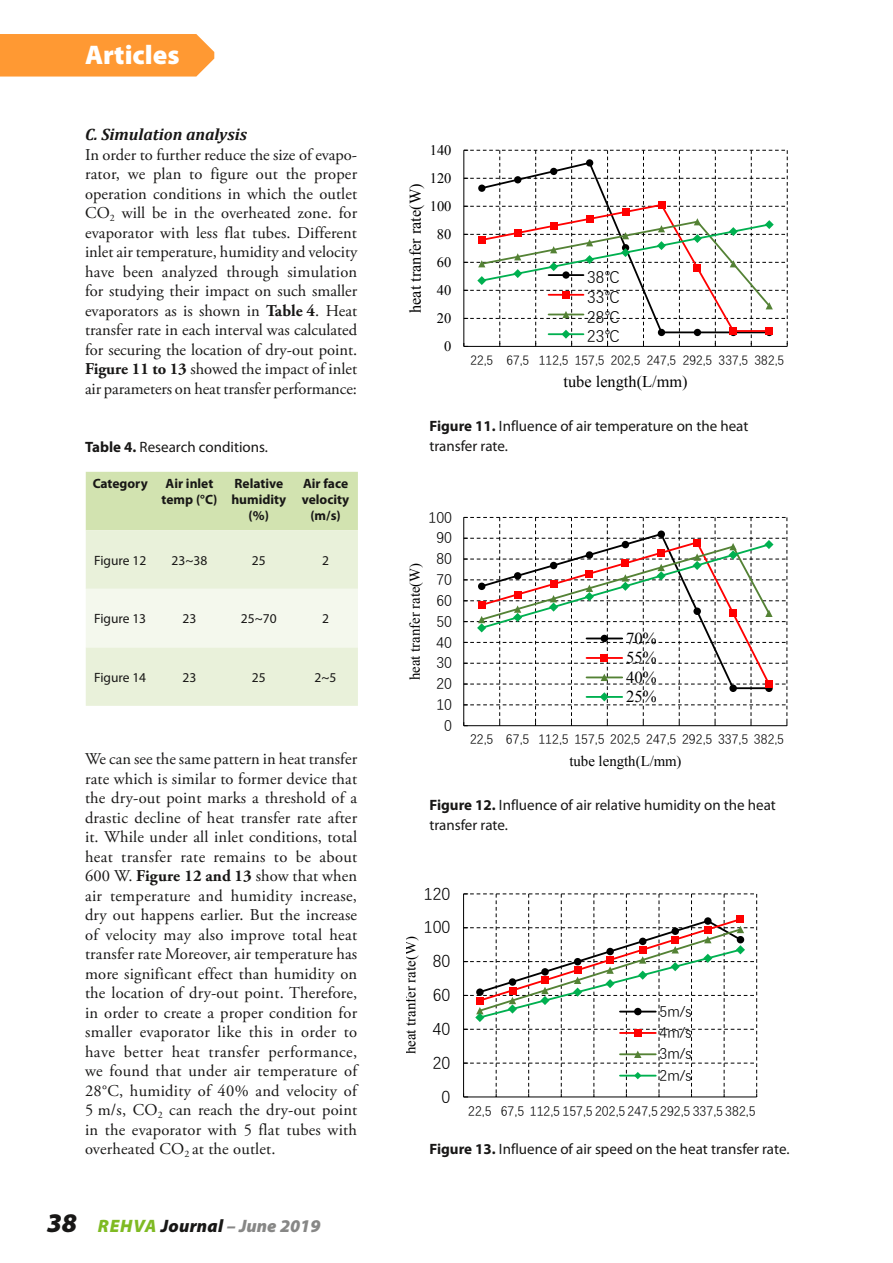
<style>
.page{position:relative;width:893px;height:1263px;background:#fff}
.page>*{position:absolute;margin:0;border:0;box-sizing:border-box;transform-origin:0 0}
.t1{font:900 27px "Myriad Pro";color:#fff}
.t2{font:italic 900 18px "Myriad Pro";letter-spacing:.015em;color:#878786}
.t3{font:16.8px "Deng Xian";color:#000}
.t4{font:16.65px/19.5px "Times New Roman";color:#000;text-align:justify}
.t5{font:16.5px/19.5px "Adobe Garamond Pro";color:#181716;text-align:justify}
.t6{font:italic 700 16.5px "Cambria";color:#181716}
.t7{font:16.35px "Times New Roman";color:#000}
.t8{font:16.35px/19.6px "Deng Xian";color:#000;text-align:justify}
.t9{font:15px/19.5px "Myriad Pro";color:#181716}
.t10{font:14.85px "Times New Roman";color:#000}
.t11{font:14.85px/21.3px "Deng Xian";color:#000;text-align:justify}
.t12{font:14.55px "Times New Roman";letter-spacing:.005em;color:#000}
.t13{font:700 13.5px/16.2px "Myriad Pro";color:#181716;text-align:center}
.t14{font:13.5px "Myriad Pro";color:#181716}
.t15{font:13.05px "Deng Xian";color:#000}
.t16{font:12.75px "Deng Xian";color:#000}
.s1{font-weight:700}
.s2{font-size:27px;color:#181716}
.s3{color:#7fba23}
.s4{color:#181716}
</style>
<div class="page">
<div style="left:86px;top:472px;width:272px;height:58px;background:#d2e3b0"></div>
<div style="left:86px;top:530px;width:272px;height:176px;background:#e9f1da"></div>
<div style="left:86px;top:589px;width:272px;height:58px;background:#f4f8ed"></div>
<svg style="left:463px;top:150px;width:325px;height:197px"></svg>
<svg style="left:463px;top:517px;width:324px;height:209px"></svg>
<svg style="left:463px;top:893px;width:294px;height:204px"></svg>
<div style="left:0;top:34px;width:214px;height:43px;background:#f93"></div>
<h1 class="t1" style="left:85px;top:37px;width:96px">Articles</h1>
<p class="t6" style="left:85px;top:123px;width:164px">C. Simulation analysis</p>
<p class="t5" style="left:85px;top:145px;width:274px">In order to further reduce the size of evapo&shy;rator, we plan to figure out the proper operation conditions in which the outlet CO<sub>2</sub> will be in the overheated zone. for evaporator with less flat tubes. Different inlet air temperature, humidity and velocity have been analyzed through simulation for studying their impact on such smaller evaporators as is shown in <span class="s1">Table 4</span>. Heat transfer rate in each interval was calculated for securing the location of dry-out point.<br><span class="s1">Figure 11 to 13</span> showed the impact of inlet air parameters on heat transfer performance:</p>
<p class="t9" style="left:85px;top:437px;width:184px"><span class="s1">Table 4.</span> Research conditions.</p>
<p class="t13" style="left:93px;top:475px;width:57px">Category</p>
<p class="t13" style="left:162px;top:475px;width:57px">Air inlet temp (°C)</p>
<p class="t13" style="left:231px;top:475px;width:56px">Relative humidity (%)</p>
<p class="t13" style="left:302px;top:475px;width:49px">Air face velocity (m/s)</p>
<p class="t14" style="left:94px;top:552px;width:54px">Figure 12</p>
<p class="t14" style="left:172px;top:552px;width:37px">23~38</p>
<p class="t14" style="left:252px;top:552px;width:15px">25</p>
<p class="t14" style="left:322px;top:552px;width:8px">2</p>
<p class="t14" style="left:94px;top:610px;width:54px">Figure 13</p>
<p class="t14" style="left:183px;top:610px;width:15px">23</p>
<p class="t14" style="left:241px;top:610px;width:37px">25~70</p>
<p class="t14" style="left:322px;top:610px;width:8px">2</p>
<p class="t14" style="left:94px;top:669px;width:54px">Figure 14</p>
<p class="t14" style="left:183px;top:669px;width:15px">23</p>
<p class="t14" style="left:252px;top:669px;width:15px">25</p>
<p class="t14" style="left:315px;top:669px;width:23px">2~5</p>
<p class="t5" style="left:85px;top:750px;width:274px">We can see the same pattern in heat transfer rate which is similar to former device that the dry-out point marks a threshold of a drastic decline of heat transfer rate after it. While under all inlet conditions, total heat transfer rate remains to be about 600 W. <span class="s1">Figure 12 and 13</span> show that when air temperature and humidity increase, dry out happens earlier. But the increase of velocity may also improve total heat transfer rate Moreover, air temperature has more significant effect than humidity on the location of dry-out point. Therefore, in order to create a proper condition for smaller evaporator like this in order to have better heat transfer performance, we found that under air temperature of 28°C, humidity of 40% and velocity of 5 m/s, CO<sub>2</sub> can reach the dry-out point in the evaporator with 5 flat tubes with overheated CO<sub>2</sub> at the outlet.</p>
<p class="t2" style="left:47px;top:1214px;width:275px"><span class="s2">38</span> <span class="s3">REHVA</span> <span class="s4">Journal</span> – June 2019</p>
<p class="t12" style="left:430px;top:140px;width:23px">140</p>
<p class="t12" style="left:430px;top:168px;width:23px">120</p>
<p class="t7" style="left:404px;top:313px;width:131px;rotate:-90deg">heat tranfer rate(W)</p>
<p class="t12" style="left:430px;top:196px;width:23px">100</p>
<p class="t12" style="left:437px;top:224px;width:16px">80</p>
<p class="t12" style="left:437px;top:252px;width:16px">60</p>
<p class="t12" style="left:437px;top:280px;width:16px">40</p>
<p class="t12" style="left:437px;top:308px;width:16px">20</p>
<p class="t12" style="left:444px;top:336px;width:9px">0</p>
<p class="t8" style="left:587px;top:267px;width:35px">38℃ 33℃ 28℃ 23℃</p>
<p class="t16" style="left:470px;top:351px;width:315px">22,5 67,5 112,5 157,5 202,5 247,5 292,5 337,5 382,5</p>
<p class="t7" style="left:564px;top:370px;width:125px">tube length(L/mm)</p>
<p class="t9" style="left:429px;top:416px;width:320px"><span class="s1">Figure 11.</span> Influence of air temperature on the heat transfer rate.</p>
<p class="t11" style="left:429px;top:506px;width:25px">100</p>
<p class="t10" style="left:404px;top:680px;width:119px;rotate:-90deg">heat tranfer rate(W)</p>
<p class="t11" style="left:436px;top:526px;width:17px">90</p>
<p class="t11" style="left:436px;top:547px;width:17px">80</p>
<p class="t11" style="left:436px;top:568px;width:17px">70</p>
<p class="t11" style="left:436px;top:589px;width:17px">60</p>
<p class="t11" style="left:436px;top:610px;width:17px">50</p>
<p class="t11" style="left:436px;top:631px;width:17px">40</p>
<p class="t11" style="left:436px;top:651px;width:17px">30</p>
<p class="t11" style="left:436px;top:672px;width:17px">20</p>
<p class="t11" style="left:436px;top:693px;width:17px">10</p>
<p class="t11" style="left:444px;top:714px;width:9px">0</p>
<p class="t4" style="left:626px;top:628px;width:32px">70% 55% 40% 25%</p>
<p class="t15" style="left:470px;top:731px;width:316px">22,5 67,5 112,5 157,5 202,5 247,5 292,5 337,5 382,5</p>
<p class="t10" style="left:569px;top:750px;width:113px">tube length(L/mm)</p>
<p class="t9" style="left:429px;top:795px;width:348px"><span class="s1">Figure 12.</span> Influence of air relative humidity on the heat transfer rate.</p>
<p class="t3" style="left:424px;top:882px;width:28px">120</p>
<p class="t3" style="left:424px;top:916px;width:28px">100</p>
<p class="t10" style="left:400px;top:1054px;width:119px;rotate:-90deg">heat tranfer rate(W)</p>
<p class="t3" style="left:433px;top:950px;width:19px">80</p>
<p class="t3" style="left:433px;top:984px;width:19px">60</p>
<p class="t3" style="left:433px;top:1018px;width:19px">40</p>
<p class="t3" style="left:433px;top:1052px;width:19px">20</p>
<p class="t3" style="left:441px;top:1086px;width:10px">0</p>
<p class="t11" style="left:660px;top:1000px;width:34px">5m/s 4m/s 3m/s 2m/s</p>
<p class="t15" style="left:468px;top:1102px;width:289px">22,5 67,5 112,5 157,5 202,5 247,5 292,5 337,5 382,5</p>
<p class="t9" style="left:429px;top:1139px;width:361px"><span class="s1">Figure 13.</span> Influence of air speed on the heat transfer rate.</p>
</div>
